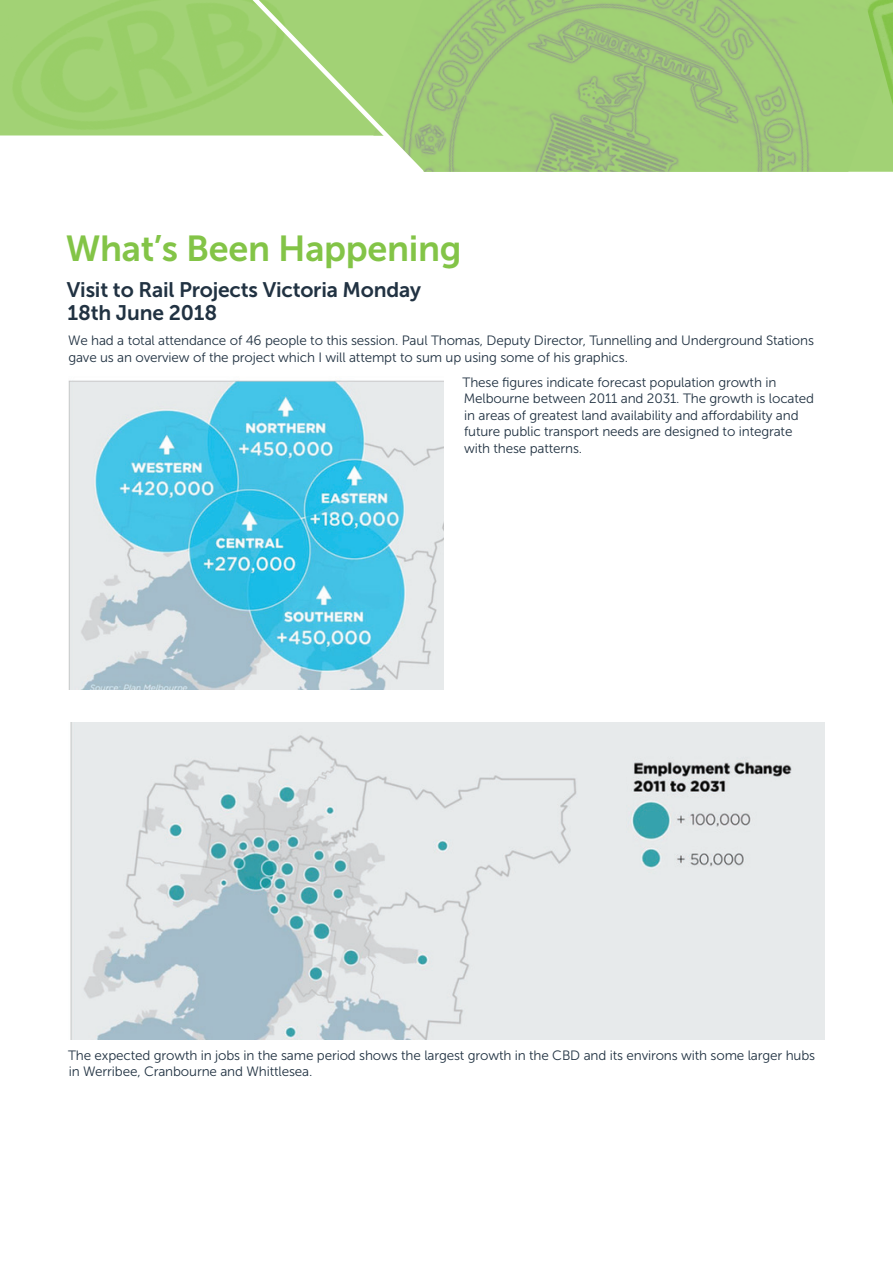
<style>
.page{position:relative;width:893px;height:1263px;background:#fff}
.page>*{position:absolute;margin:0;border:0;box-sizing:border-box;transform-origin:0 0}
.t1{font:36px "Museo Sans 700";letter-spacing:-.01em;color:#83c447}
.t2{font:21px/23.2px "Museo Sans 700";letter-spacing:-.01em;color:#213242}
.t3{font:13.5px/16.5px "Museo Sans 300";letter-spacing:-.01em;color:#213242}
</style>
<div class="page">
<svg style="left:0;top:0;width:229px;height:136px;background:#9ed070"></svg>
<img style="left:428px;top:0;width:465px;height:172px">
<svg style="left:229px;top:0;width:199px;height:172px"></svg>
<img style="left:68px;top:380px;width:375px;height:310px">
<img style="left:70px;top:722px;width:755px;height:318px">
<h1 class="t1" style="left:66px;top:228px;width:397px">What’s Been Happening</h1>
<h2 class="t2" style="left:67px;top:278px;width:356px">Visit to Rail Projects Victoria Monday<br>18th June 2018</h2>
<p class="t3" style="left:68px;top:332px;width:747px">We had a total attendance of 46 people to this session. Paul Thomas, Deputy Director, Tunnelling and Underground Stations gave us an overview of the project which I will attempt to sum up using some of his graphics.</p>
<p class="t3" style="left:463px;top:374px;width:353px">These figures indicate forecast population growth in Melbourne between 2011 and 2031. The growth is located in areas of greatest land availability and affordability and future public transport needs are designed to integrate with these patterns.</p>
<p class="t3" style="left:68px;top:1047px;width:749px">The expected growth in jobs in the same period shows the largest growth in the CBD and its environs with some larger hubs in Werribee, Cranbourne and Whittlesea.</p>
</div>
